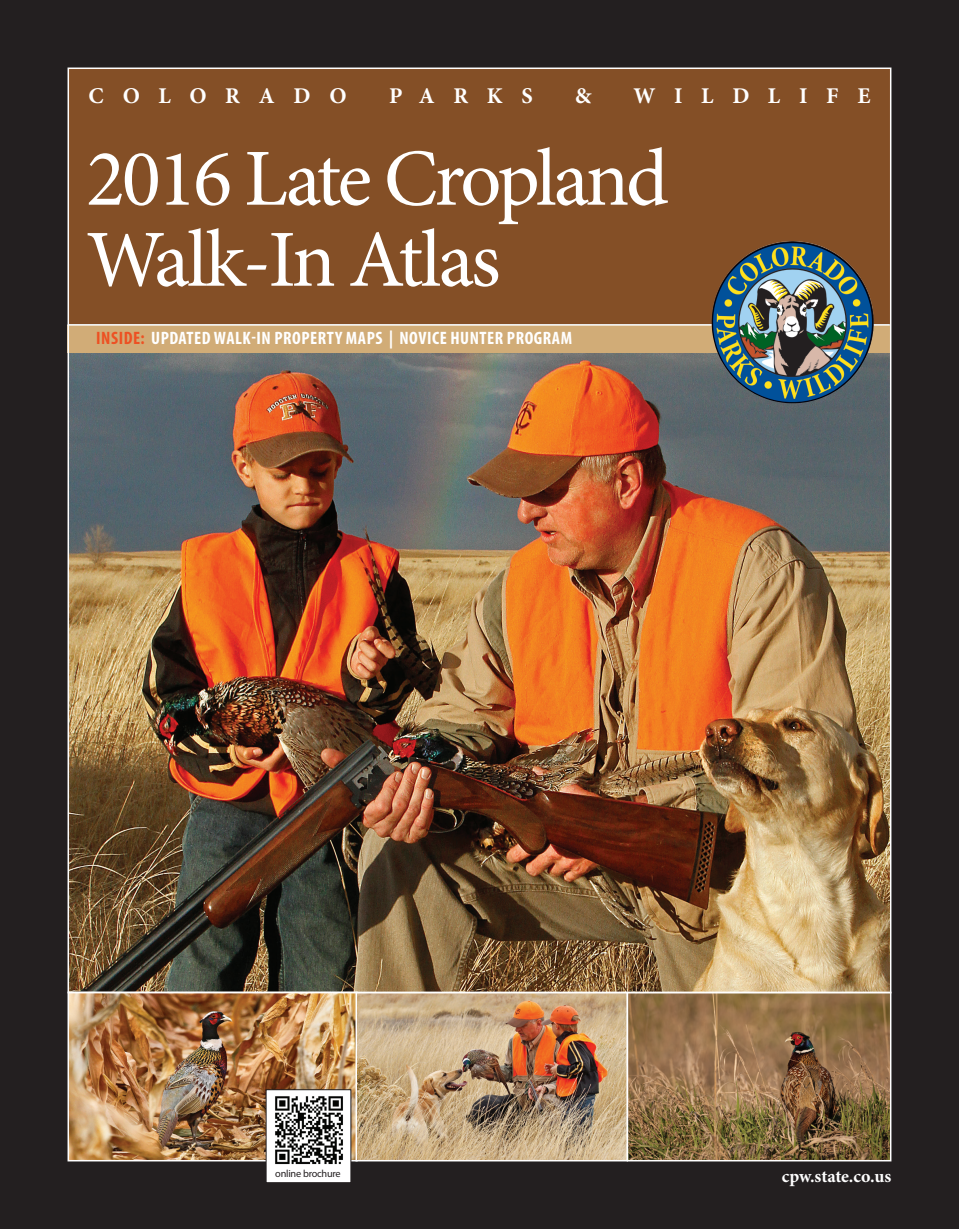
<style>
.page{position:relative;width:959px;height:1229px;background:#fff}
.page>*{position:absolute;margin:0;border:0;box-sizing:border-box;transform-origin:0 0}
.t1{font:81px/81px "Minion Pro";letter-spacing:-.04em;color:#fff}
.t2{font:700 22.5px "Minion Pro";letter-spacing:.83em;color:#fff}
.t3{font:700 condensed 18px "Myriad Pro";letter-spacing:.03em;color:#fff}
.t4{font:700 18px "Minion Pro";letter-spacing:-.005em;color:#fff}
.t5{font:10.35px "Myriad Pro";letter-spacing:-.02em;color:#231f20}
.s1{color:#ed5123}
</style>
<div class="page">
<div style="left:0;top:0;width:958px;height:1228px;background:#231f20"></div>
<img style="left:71px;top:352px;width:817px;height:638px">
<div style="left:68px;top:326px;width:821px;height:26px;background:#d1ac77"></div>
<div style="left:68px;top:68px;width:822px;height:256px;background:#844f26"></div>
<img style="left:71px;top:994px;width:283px;height:164px">
<div style="left:68px;top:991px;width:289px;height:170px;border:2px solid #fff"></div>
<img style="left:358px;top:994px;width:267px;height:164px">
<div style="left:355px;top:991px;width:273px;height:170px;border:2px solid #fff"></div>
<svg style="left:629px;top:994px;width:259px;height:164px;background:#8c6c46"></svg>
<div style="left:626px;top:991px;width:265px;height:170px;border:2px solid #fff"></div>
<div style="left:266px;top:1089px;width:85px;height:93px;background:#fff"></div>
<img style="left:275px;top:1096px;width:68px;height:69px">
<hr style="left:68px;top:324px;width:821px;height:2px;background:#fff">
<img style="left:711px;top:241px;width:162px;height:162px">
<p class="t2" style="left:89px;top:80px;width:260px">COLORADO</p>
<p class="t2" style="left:389px;top:80px;width:145px">PARKS</p>
<p class="t2" style="left:575px;top:80px;width:18px">&amp;</p>
<p class="t2" style="left:633px;top:80px;width:238px">WILDLIFE</p>
<h1 class="t1" style="left:86px;top:139px;width:584px">2016 Late Cropland<br>Walk-In Atlas</h1>
<p class="t3" style="left:96px;top:327px;width:477px"><span class="s1">INSIDE:</span> UPDATED WALK-IN PROPERTY MAPS | NOVICE HUNTER PROGRAM</p>
<p class="t5" style="left:275px;top:1166px;width:67px">online brochure</p>
<p class="t4" style="left:781px;top:1163px;width:111px">cpw.state.co.us</p>
</div>
